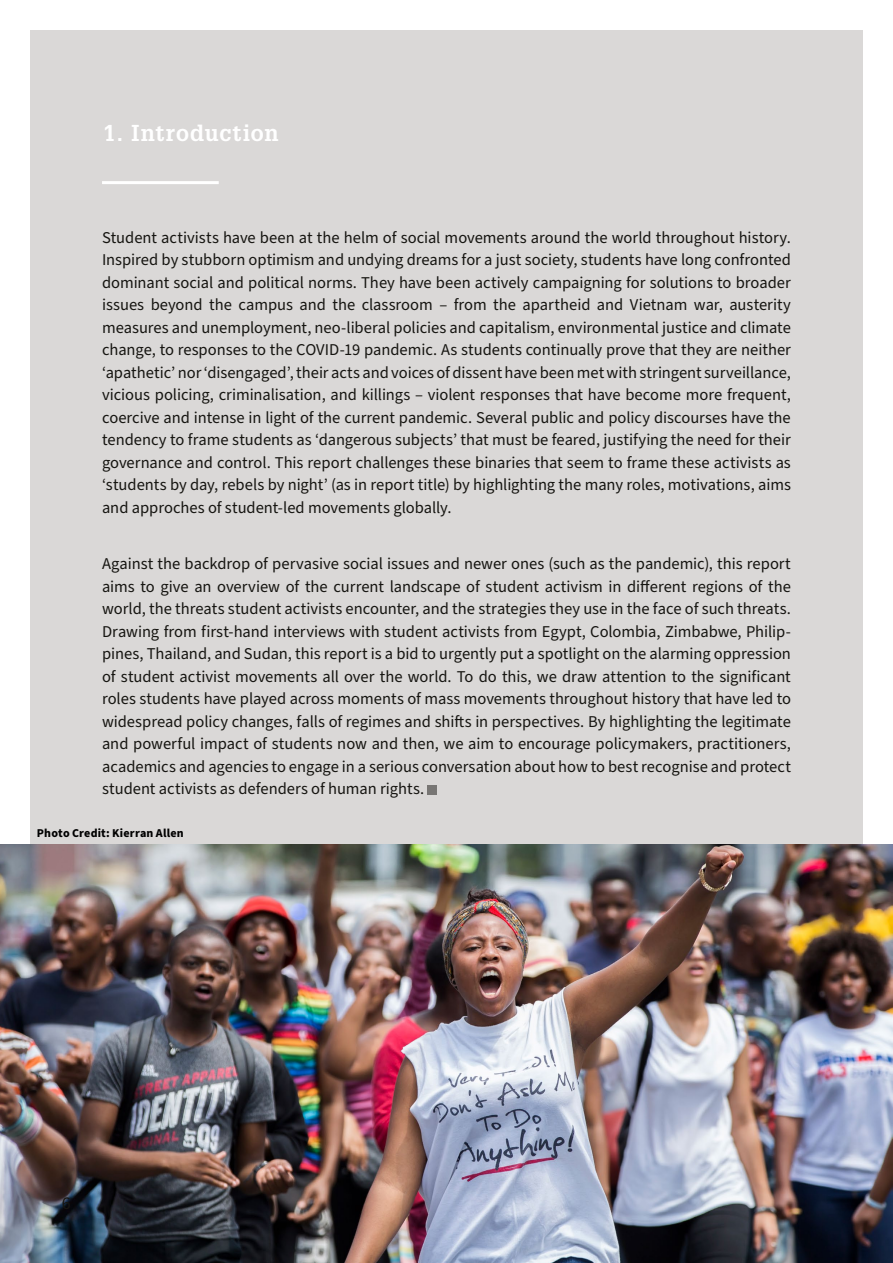
<style>
.page{position:relative;width:893px;height:1263px;background:#fff}
.page>*{position:absolute;margin:0;border:0;box-sizing:border-box;transform-origin:0 0}
.t1{font:700 22.5px "Glypha LT Std";letter-spacing:.045em;color:#fff}
.t2{font:18px "Source Sans Pro";color:#161511}
.t3{font:16.5px/22.5px "Source Sans Pro";color:#161511;text-align:justify}
.t4{font:700 12px "Source Sans Pro";letter-spacing:.015em;color:#000}
</style>
<div class="page">
<div style="left:30px;top:30px;width:832px;height:1203px;background:#dad8d7"></div>
<img style="left:0;top:844px;width:893px;height:419px">
<hr style="left:102px;top:181px;width:117px;height:3px;background:#fff">
<div style="left:428px;top:785px;width:9px;height:9px;background:#787674"></div>
<h1 class="t1" style="left:103px;top:119px;width:177px">1. Introduction</h1>
<p class="t3" style="left:102px;top:226px;width:690px">Student activists have been at the helm of social movements around the world throughout history.<br>Inspired by stubborn optimism and undying dreams for a just society, students have long confronted dominant social and political norms. They have been actively campaigning for solutions to broader issues beyond the campus and the classroom – from the apartheid and Vietnam war, austerity measures and unemployment, neo-liberal policies and capitalism, environmental justice and climate change, to responses to the COVID-19 pandemic. As students continually prove that they are neither ‘apathetic’ nor ‘disengaged’, their acts and voices of dissent have been met with stringent surveillance, vicious policing, criminalisation, and killings – violent responses that have become more frequent, coercive and intense in light of the current pandemic. Several public and policy discourses have the tendency to frame students as ‘dangerous subjects’ that must be feared, justifying the need for their governance and control. This report challenges these binaries that seem to frame these activists as ‘students by day, rebels by night’ (as in report title) by highlighting the many roles, motivations, aims and approches of student-led movements globally.</p>
<p class="t3" style="left:102px;top:553px;width:690px">Against the backdrop of pervasive social issues and newer ones (such as the pandemic), this report aims to give an overview of the current landscape of student activism in different regions of the world, the threats student activists encounter, and the strategies they use in the face of such threats.<br>Drawing from first-hand interviews with student activists from Egypt, Colombia, Zimbabwe, Philip&shy;pines, Thailand, and Sudan, this report is a bid to urgently put a spotlight on the alarming oppression of student activist movements all over the world. To do this, we draw attention to the significant roles students have played across moments of mass movements throughout history that have led to widespread policy changes, falls of regimes and shifts in perspectives. By highlighting the legitimate and powerful impact of students now and then, we aim to encourage policymakers, practitioners, academics and agencies to engage in a serious conversation about how to best recognise and protect student activists as defenders of human rights.</p>
<p class="t4" style="left:37px;top:825px;width:148px">Photo Credit: Kierran Allen</p>
<p class="t2" style="left:62px;top:1191px;width:10px">6</p>
</div>
